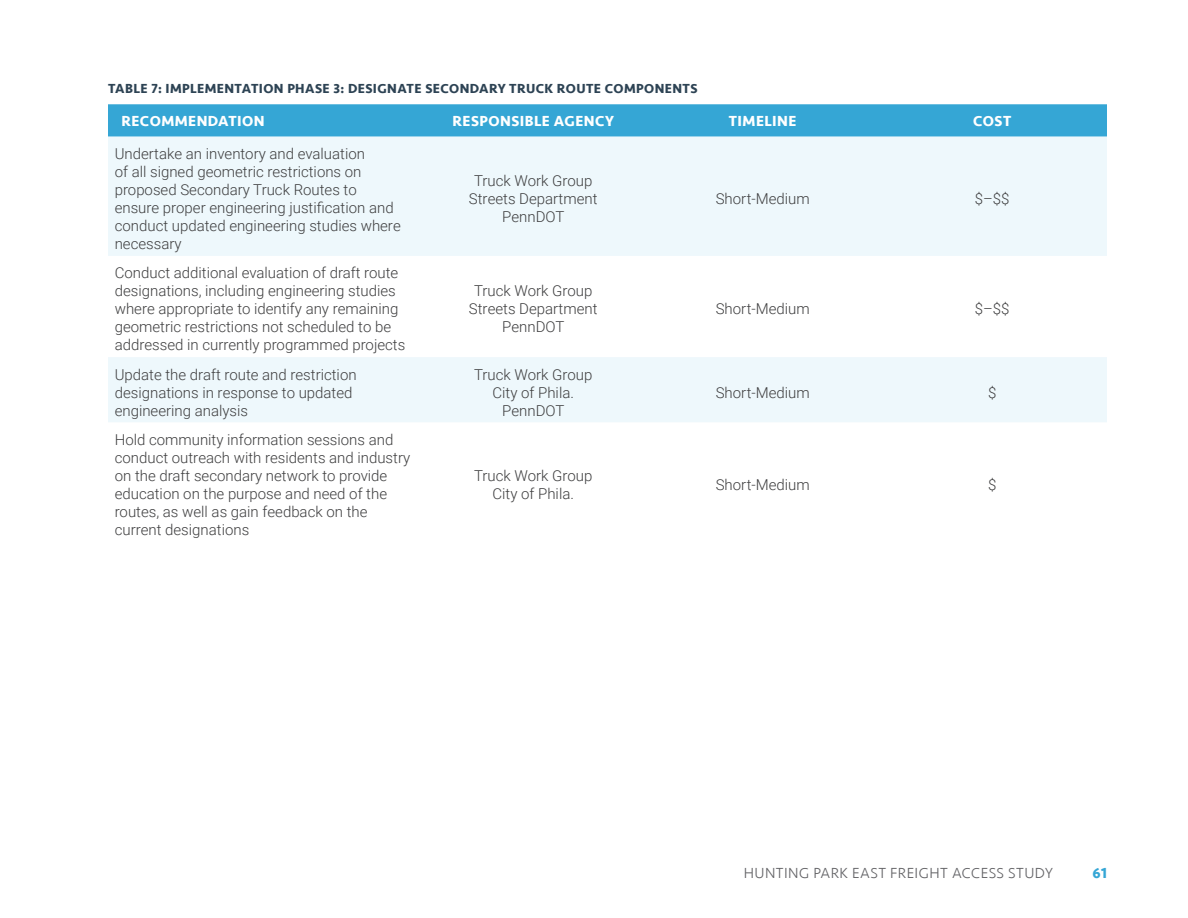
<style>
.page{position:relative;width:1188px;height:918px;background:#fff}
.page>*{position:absolute;margin:0;border:0;box-sizing:border-box;transform-origin:0 0}
.t1{font:300 15px/18px "Roboto";color:#3e3e3f}
.t2{font:700 15px "Seravek";letter-spacing:.03em;color:#fff}
.t3{font:300 15px "Seravek";letter-spacing:.03em;color:#636366}
.t4{font:700 15px "Seravek";color:#35a6d5}
.t5{font:700 13.5px "Seravek";letter-spacing:.03em;color:#2d4354}
</style>
<div class="page">
<div style="left:108px;top:104px;width:999px;height:33px;background:#35a6d5"></div>
<svg style="left:108px;top:137px;width:999px;height:285px;fill:#eef8fc"></svg>
<p class="t5" style="left:108px;top:78px;width:17px">Table</p>
<p class="t5" style="left:151px;top:78px;width:548px">7: IMPLEMENTATION PHASE 3: DESIGNATE SECONDARY TRUCK ROUTE COMPONENTS</p>
<p class="t2" style="left:122px;top:109px;width:145px">RECOMMENDATION</p>
<p class="t2" style="left:453px;top:109px;width:163px">RESPONSIBLE AGENCY</p>
<p class="t2" style="left:729px;top:109px;width:69px">TIMELINE</p>
<p class="t2" style="left:973px;top:109px;width:40px">COST</p>
<p class="t1" style="left:115px;top:144px;width:288px">Undertake an inventory and evaluation<br>of all signed geometric restrictions on proposed Secondary Truck Routes to ensure proper engineering justification and conduct updated engineering studies where necessary</p>
<p class="t1" style="left:469px;top:171px;width:130px;text-align:center">Truck Work Group<br>Streets Department<br>PennDOT</p>
<p class="t1" style="left:716px;top:189px;width:95px">Short-Medium</p>
<p class="t1" style="left:975px;top:189px;width:36px">$–$$</p>
<p class="t1" style="left:115px;top:263px;width:292px">Conduct additional evaluation of draft route designations, including engineering studies where appropriate to identify any remaining geometric restrictions not scheduled to be addressed in currently programmed projects</p>
<p class="t1" style="left:469px;top:281px;width:130px;text-align:center">Truck Work Group<br>Streets Department<br>PennDOT</p>
<p class="t1" style="left:115px;top:365px;width:243px">Update the draft route and restriction designations in response to updated engineering analysis</p>
<p class="t1" style="left:474px;top:365px;width:120px;text-align:center">Truck Work Group<br>City of Phila.<br>PennDOT</p>
<p class="t1" style="left:716px;top:299px;width:95px">Short-Medium</p>
<p class="t1" style="left:975px;top:299px;width:36px">$–$$</p>
<p class="t1" style="left:716px;top:383px;width:95px">Short-Medium</p>
<p class="t1" style="left:988px;top:383px;width:10px">$</p>
<p class="t1" style="left:115px;top:430px;width:297px">Hold community information sessions and conduct outreach with residents and industry on the draft secondary network to provide education on the purpose and need of the routes, as well as gain feedback on the current designations</p>
<p class="t1" style="left:474px;top:466px;width:120px;text-align:center">Truck Work Group<br>City of Phila.</p>
<p class="t1" style="left:716px;top:475px;width:95px">Short-Medium</p>
<p class="t1" style="left:988px;top:475px;width:10px">$</p>
<p class="t3" style="left:744px;top:864px;width:311px">HUNTING PARK EAST FREIGHT ACCESS STUDY</p>
<p class="t4" style="left:1093px;top:861px;width:16px">61</p>
</div>
